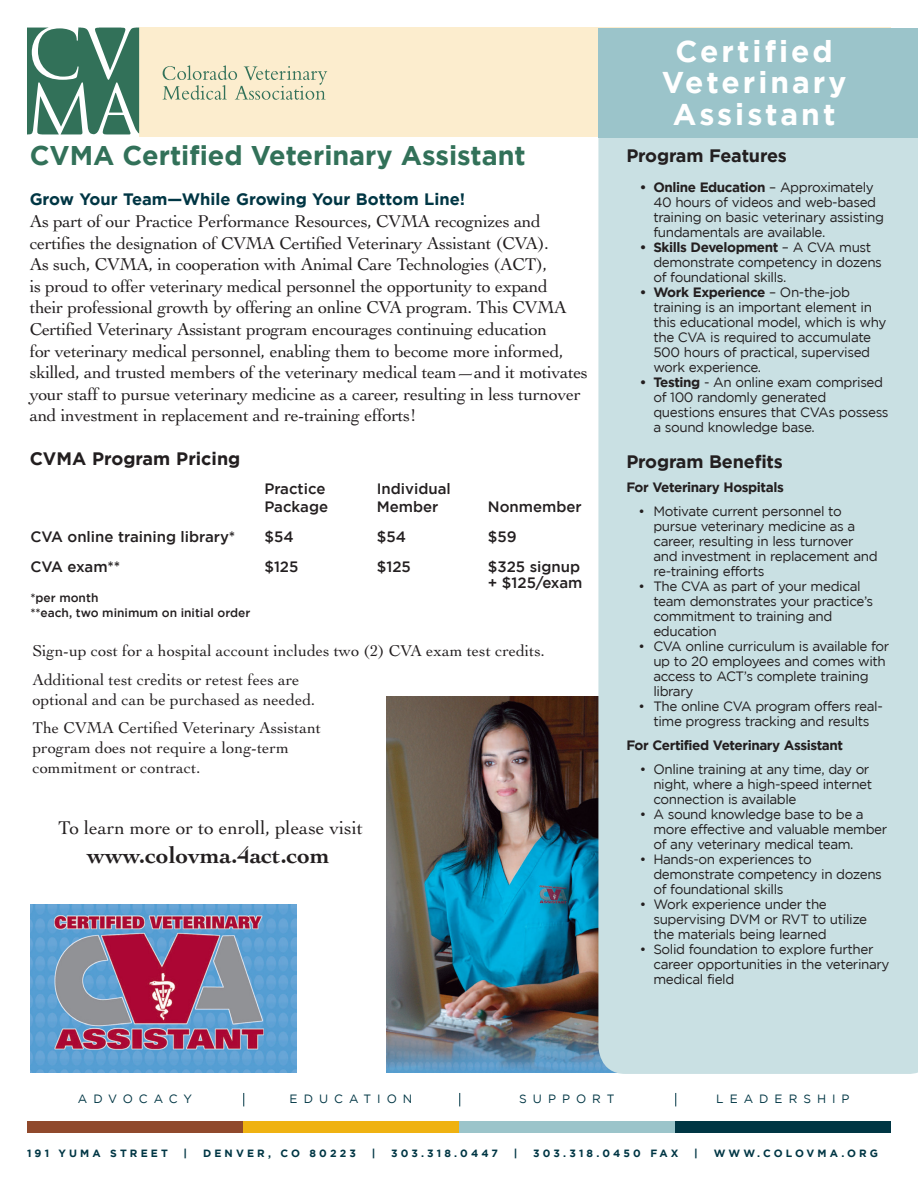
<style>
.page{position:relative;width:918px;height:1188px;background:#fff}
.page>*{position:absolute;margin:0;border:0;box-sizing:border-box;transform-origin:0 0}
.t1{font:700 30px/31.5px "Gotham";letter-spacing:.1em;color:#fff;text-align:center}
.Pa1{font:700 27px "Gotham";color:#327159}
.t2{font:700 24px "Cochin";color:#231f20}
.t3{font:19.5px "Cochin";color:#231f20}
.t4{font:18px/21.6px "Cochin";letter-spacing:-.02em;color:#221e1f}
.t5{font:700 18px "Gotham";letter-spacing:-.01em;color:#231f20}
.t6{font:700 18px "Gotham";color:#221e1f}
.t7{font:16.5px/19.8px "Cochin";color:#231f20}
.t8{font:700 16.5px "Gotham";color:#003644}
.t9{font:500 15px "Gotham";color:#231f20}
.t10{font:13.5px/15px "Gotham";letter-spacing:-.03em;color:#231f20}
.t11{font:700 13.5px "Gotham";letter-spacing:-.03em;color:#231f20}
.t12{font:500 12px "Gotham";color:#231f20}
.t13{font:12px "Gotham";letter-spacing:.5em;color:#003644}
.t14{font:700 10.5px "Gotham";letter-spacing:.3em;color:#003644}
.s1{font-weight:700}
</style>
<div class="page">
<img style="left:386px;top:696px;width:212px;height:376px">
<img style="left:30px;top:904px;width:267px;height:168px">
<div style="left:139px;top:28px;width:751px;height:109px;background:#fcedce"></div>
<div style="left:598px;top:137px;width:320px;height:937px;background:#c9e0e3"></div>
<div style="left:598px;top:28px;width:320px;height:109px;background:#9bc4ca"></div>
<svg style="left:27px;top:28px;width:112px;height:106px"></svg>
<svg style="left:163px;top:65px;width:164px;height:35px"></svg>
<div style="left:27px;top:1121px;width:216px;height:12px;background:#90492c"></div>
<div style="left:243px;top:1121px;width:216px;height:12px;background:#efb211"></div>
<div style="left:459px;top:1121px;width:216px;height:12px;background:#9bc4ca"></div>
<div style="left:675px;top:1121px;width:216px;height:12px;background:#003644"></div>
<svg style="left:243px;top:1093px;width:1px;height:13px"></svg>
<svg style="left:459px;top:1093px;width:1px;height:13px"></svg>
<svg style="left:675px;top:1093px;width:1px;height:13px"></svg>
<p class="Pa1" style="left:30px;top:140px;width:498px">CVMA Certified Veterinary Assistant</p>
<p class="t8" style="left:30px;top:190px;width:437px">Grow Your Team—While Growing Your Bottom Line!</p>
<p class="t4" style="left:30px;top:210px;width:560px">As part of our Practice Performance Resources, CVMA recognizes and certifies the designation of CVMA Certified Veterinary Assistant (CVA).<br>As such, CVMA, in cooperation with Animal Care Technologies (ACT),<br>is proud to offer veterinary medical personnel the opportunity to expand<br>their professional growth by offering an online CVA program. This CVMA Certified Veterinary Assistant program encourages continuing education<br>for veterinary medical personnel, enabling them to become more informed, skilled, and trusted members of the veterinary medical team—and it motivates your staff to pursue veterinary medicine as a career, resulting in less turnover and investment in replacement and re-training efforts!</p>
<p class="t6" style="left:30px;top:448px;width:212px">CVMA Program Pricing</p>
<p class="t9" style="left:264px;top:480px;width:63px">Practice</p>
<p class="t9" style="left:377px;top:480px;width:76px">Individual</p>
<p class="t9" style="left:264px;top:498px;width:65px">Package</p>
<p class="t9" style="left:377px;top:498px;width:63px">Member</p>
<p class="t9" style="left:488px;top:498px;width:95px">Nonmember</p>
<p class="t9" style="left:30px;top:528px;width:207px">CVA online training library*</p>
<p class="t9" style="left:264px;top:528px;width:31px">$54</p>
<p class="t9" style="left:377px;top:528px;width:31px">$54</p>
<p class="t9" style="left:488px;top:528px;width:30px">$59</p>
<p class="t9" style="left:30px;top:558px;width:91px">CVA exam**</p>
<p class="t9" style="left:264px;top:558px;width:36px">$125</p>
<p class="t9" style="left:377px;top:558px;width:36px">$125</p>
<p class="t9" style="left:488px;top:558px;width:94px">$325 signup</p>
<p class="t9" style="left:488px;top:574px;width:96px">+ $125/exam</p>
<p class="t12" style="left:30px;top:591px;width:70px">*per month</p>
<p class="t12" style="left:30px;top:606px;width:222px">**each, two minimum on initial order</p>
<p class="t7" style="left:32px;top:641px;width:514px">Sign-up cost for a hospital account includes two (2) CVA exam test credits.</p>
<p class="t7" style="left:32px;top:670px;width:285px">Additional test credits or retest fees are optional and can be purchased as needed.</p>
<p class="t7" style="left:32px;top:718px;width:290px">The CVMA Certified Veterinary Assistant program does not require a long-term commitment or contract.</p>
<p class="t3" style="left:58px;top:816px;width:306px">To learn more or to enroll, please visit</p>
<p class="t2" style="left:87px;top:841px;width:244px">www.colovma.4act.com</p>
<p class="t1" style="left:662px;top:35px;width:186px">Certified<br>Veterinary<br>Assistant</p>
<p class="t5" style="left:626px;top:145px;width:162px">Program Features</p>
<p class="t10" style="left:653px;top:179px;width:232px;text-indent:-14px"><span class="s1">• Online Education</span> – Approximately 40 hours of videos and web-based training on basic veterinary assisting fundamentals are available.</p>
<p class="t10" style="left:653px;top:239px;width:230px;text-indent:-13px"><span class="s1">• Skills Development</span> – A CVA must demonstrate competency in dozens of foundational skills.</p>
<p class="t10" style="left:653px;top:284px;width:235px;text-indent:-14px"><span class="s1">• Work Experience</span> – On-the-job training is an important element in this educational model, which is why the CVA is required to accumulate<br>500 hours of practical, supervised work experience.</p>
<p class="t10" style="left:653px;top:374px;width:237px;text-indent:-14px"><span class="s1">• Testing</span> - An online exam comprised of 100 randomly generated questions ensures that CVAs possess a sound knowledge base.</p>
<p class="t5" style="left:626px;top:451px;width:158px">Program Benefits</p>
<p class="t11" style="left:626px;top:480px;width:159px">For Veterinary Hospitals</p>
<p class="t10" style="left:653px;top:504px;width:226px;text-indent:-15px">• Motivate current personnel to pursue veterinary medicine as a career, resulting in less turnover and investment in replacement and re-training efforts</p>
<p class="t10" style="left:653px;top:579px;width:221px;text-indent:-15px">• The CVA as part of your medical team demonstrates your practice’s commitment to training and education</p>
<p class="t10" style="left:653px;top:639px;width:238px;text-indent:-15px">• CVA online curriculum is available for up to 20 employees and comes with access to ACT’s complete training library</p>
<p class="t10" style="left:638px;top:699px;width:246px;text-align:center">• The online CVA program offers real&shy;time progress tracking and results</p>
<p class="t11" style="left:626px;top:738px;width:218px">For Certified Veterinary Assistant</p>
<p class="t10" style="left:653px;top:762px;width:220px;text-indent:-14px">• Online training at any time, day or night, where a high-speed internet connection is available</p>
<p class="t10" style="left:653px;top:807px;width:235px;text-indent:-14px">• A sound knowledge base to be a more effective and valuable member of any veterinary medical team.</p>
<p class="t10" style="left:653px;top:852px;width:230px;text-indent:-14px">• Hands-on experiences to demonstrate competency in dozens of foundational skills</p>
<p class="t10" style="left:653px;top:897px;width:215px;text-indent:-14px">• Work experience under the supervising DVM or RVT to utilize the materials being learned</p>
<p class="t10" style="left:653px;top:942px;width:238px;text-indent:-14px">• Solid foundation to explore further career opportunities in the veterinary medical field</p>
<p class="t13" style="left:78px;top:1092px;width:116px">ADVOCACY</p>
<p class="t13" style="left:290px;top:1092px;width:124px">EDUCATION</p>
<p class="t13" style="left:519px;top:1092px;width:97px">SUPPORT</p>
<p class="t13" style="left:716px;top:1092px;width:135px">LEADERSHIP</p>
<p class="t14" style="left:27px;top:1147px;width:142px">191 YUMA STREET</p>
<p class="t14" style="left:184px;top:1147px;width:5px">|</p>
<p class="t14" style="left:203px;top:1147px;width:154px">DENVER, CO 80223</p>
<p class="t14" style="left:372px;top:1147px;width:5px">|</p>
<p class="t14" style="left:391px;top:1147px;width:108px">303.318.0447</p>
<p class="t14" style="left:514px;top:1147px;width:5px">|</p>
<p class="t14" style="left:533px;top:1147px;width:147px">303.318.0450 FAX</p>
<p class="t14" style="left:694px;top:1147px;width:5px">|</p>
<p class="t14" style="left:714px;top:1147px;width:166px">WWW.COLOVMA.ORG</p>
</div>
